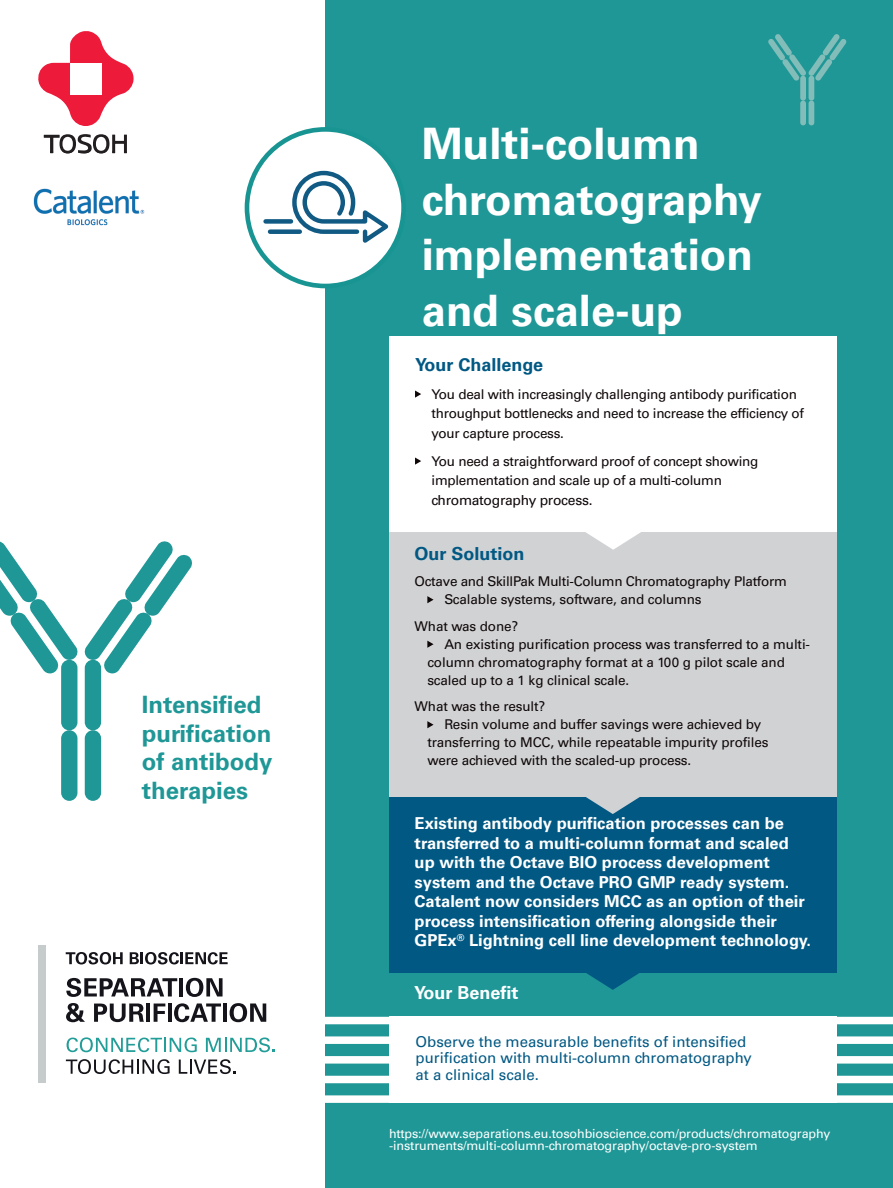
<style>
.page{position:relative;width:893px;height:1188px;background:#fff}
.page>*{position:absolute;margin:0;border:0;box-sizing:border-box;transform-origin:0 0}
.t1{font:700 43.5px/55.5px "Univers LT Pro 65";color:#fff}
.t2{font:700 24px/28.5px "Univers LT Pro 65";color:#1f9796}
.t3{font:700 18px "Univers LT Pro 65";color:#005883}
.t4{font:700 18px "Univers LT Pro 65";color:#fff}
.t5{font:700 16.5px/19.5px "Univers LT Pro 65";color:#fff}
.t6{font:15px/16.5px "Univers LT Pro 55 Roman";color:#005883}
.t7{font:13.8px "Univers LT Pro 55 Roman";letter-spacing:-.02em;color:#0e0607}
.t8{font:13.5px/19.5px "Univers LT Pro 55 Roman";letter-spacing:-.02em;color:#0e0607}
.t9{font:12.6px/12px "Univers LT Pro 55 Roman";letter-spacing:-.01em;color:#fff}
</style>
<div class="page">
<svg style="left:38px;top:31px;width:96px;height:95px"></svg>
<div style="left:70px;top:63px;width:32px;height:32px;background:#fff"></div>
<div style="left:325px;top:0;width:568px;height:1188px;background:#1f9796"></div>
<div style="left:800px;top:76px;width:6px;height:25px;background:#83bdb9;border-radius:3px"></div>
<div style="left:808px;top:76px;width:6px;height:25px;background:#83bdb9;border-radius:3px"></div>
<div style="left:800px;top:101px;width:6px;height:24px;background:#83bdb9;border-radius:3px"></div>
<div style="left:808px;top:101px;width:6px;height:24px;background:#83bdb9;border-radius:3px"></div>
<svg style="left:768px;top:34px;width:79px;height:47px"></svg>
<div style="left:321px;top:1095px;width:572px;height:8px;background:#fff"></div>
<div style="left:321px;top:1076px;width:572px;height:7px;background:#fff"></div>
<div style="left:321px;top:1056px;width:572px;height:8px;background:#fff"></div>
<div style="left:321px;top:1036px;width:572px;height:8px;background:#fff"></div>
<div style="left:321px;top:1017px;width:572px;height:7px;background:#fff"></div>
<div style="left:389px;top:1017px;width:447px;height:86px;background:#fff"></div>
<svg style="left:66px;top:952px;width:57px;height:12px"></svg>
<svg style="left:130px;top:952px;width:98px;height:12px"></svg>
<svg style="left:66px;top:978px;width:111px;height:19px"></svg>
<hr style="left:179px;top:978px;width:4px;height:18px;background:#15141a">
<svg style="left:186px;top:978px;width:37px;height:19px"></svg>
<svg style="left:66px;top:1003px;width:19px;height:19px"></svg>
<svg style="left:94px;top:1004px;width:50px;height:18px"></svg>
<hr style="left:146px;top:1003px;width:4px;height:19px;background:#15141a">
<svg style="left:154px;top:1004px;width:11px;height:18px"></svg>
<hr style="left:168px;top:1003px;width:3px;height:19px;background:#15141a">
<svg style="left:174px;top:1003px;width:47px;height:19px"></svg>
<hr style="left:223px;top:1003px;width:4px;height:19px;background:#15141a">
<svg style="left:230px;top:1003px;width:36px;height:19px"></svg>
<svg style="left:67px;top:1037px;width:130px;height:15px"></svg>
<svg style="left:206px;top:1037px;width:69px;height:15px"></svg>
<svg style="left:66px;top:1059px;width:104px;height:15px"></svg>
<svg style="left:179px;top:1059px;width:57px;height:15px"></svg>
<div style="left:39px;top:945px;width:7px;height:137px;background:#c6cbcb"></div>
<div style="left:389px;top:796px;width:447px;height:176px;background:#005883"></div>
<svg style="left:584px;top:972px;width:58px;height:18px"></svg>
<div style="left:389px;top:526px;width:447px;height:271px;background:#d1d2d4"></div>
<svg style="left:427px;top:596px;width:7px;height:7px"></svg>
<svg style="left:427px;top:641px;width:7px;height:7px"></svg>
<svg style="left:427px;top:721px;width:7px;height:7px"></svg>
<svg style="left:586px;top:797px;width:54px;height:17px"></svg>
<div style="left:389px;top:336px;width:448px;height:196px;background:#fff"></div>
<svg style="left:415px;top:390px;width:6px;height:8px"></svg>
<svg style="left:415px;top:458px;width:6px;height:7px"></svg>
<svg style="left:586px;top:532px;width:55px;height:18px"></svg>
<img style="left:33px;top:188px;width:112px;height:38px">
<svg style="left:44px;top:134px;width:83px;height:20px"></svg>
<div style="left:61px;top:660px;width:16px;height:70px;background:#1f9796;border-radius:8px"></div>
<div style="left:85px;top:660px;width:16px;height:70px;background:#1f9796;border-radius:8px"></div>
<div style="left:61px;top:730px;width:16px;height:71px;background:#1f9796;border-radius:8px"></div>
<div style="left:85px;top:730px;width:16px;height:71px;background:#1f9796;border-radius:8px"></div>
<svg style="left:0;top:541px;width:192px;height:132px"></svg>
<div style="left:247px;top:129px;width:157px;height:157px;background:#fff;border-radius:50%"></div>
<div style="left:245px;top:127px;width:161px;height:161px;border:5px solid #189593;border-radius:50%"></div>
<div style="left:266px;top:219px;width:25px;height:5px;background:#105a83"></div>
<div style="left:270px;top:229px;width:30px;height:5px;background:#105a83"></div>
<svg style="left:290px;top:169px;width:104px;height:80px"></svg>
<h2 class="t2" style="left:142px;top:690px;width:132px">Intensified purification of antibody therapies</h2>
<h1 class="t1" style="left:422px;top:114px;width:342px">Multi-column chromatography implementation and scale-up</h1>
<h3 class="t3" style="left:415px;top:352px;width:129px">Your Challenge</h3>
<p class="t8" style="left:431px;top:384px;width:374px">You deal with increasingly challenging antibody purification throughput bottlenecks and need to increase the efficiency of your capture process.</p>
<p class="t8" style="left:431px;top:451px;width:328px">You need a straightforward proof of concept showing implementation and scale up of a multi-column</p>
<p class="t7" style="left:431px;top:490px;width:162px">chromatography process.</p>
<h3 class="t3" style="left:415px;top:541px;width:112px">Our Solution</h3>
<p class="t8" style="left:444px;top:572px;width:344px;line-height:18px;text-indent:-30px">Octave and SkillPak Multi-Column Chromatography Platform<br>Scalable systems, software, and columns</p>
<p class="t8" style="left:415px;top:616px;width:105px">What was done?</p>
<p class="t8" style="left:444px;top:634px;width:367px">An existing purification process was transferred to a multi-</p>
<p class="t8" style="left:427px;top:652px;width:359px">column chromatography format at a 100 g pilot scale and</p>
<p class="t8" style="left:427px;top:670px;width:204px">scaled up to a 1 kg clinical scale.</p>
<p class="t8" style="left:415px;top:696px;width:132px">What was the result?</p>
<p class="t8" style="left:444px;top:714px;width:319px">Resin volume and buffer savings were achieved by</p>
<p class="t8" style="left:427px;top:732px;width:343px">transferring to MCC, while repeatable impurity profiles</p>
<p class="t8" style="left:427px;top:750px;width:265px">were achieved with the scaled-up process.</p>
<p class="t5" style="left:415px;top:813px;width:398px">Existing antibody purification processes can be transferred to a multi-column format and scaled up with the Octave BIO process development system and the Octave PRO GMP ready system.<br>Catalent now considers MCC as an option of their process intensification offering alongside their GPEx<sup>®</sup> Lightning cell line development technology.</p>
<h3 class="t4" style="left:414px;top:980px;width:106px">Your Benefit</h3>
<p class="t6" style="left:415px;top:1033px;width:338px">Observe the measurable benefits of intensified purification with multi-column chromatography at a clinical scale.</p>
<p class="t9" style="left:389px;top:1127px;width:443px">https://www.separations.eu.tosohbioscience.com/products/chromatography -instruments/multi-column-chromatography/octave-pro-system</p>
</div>
